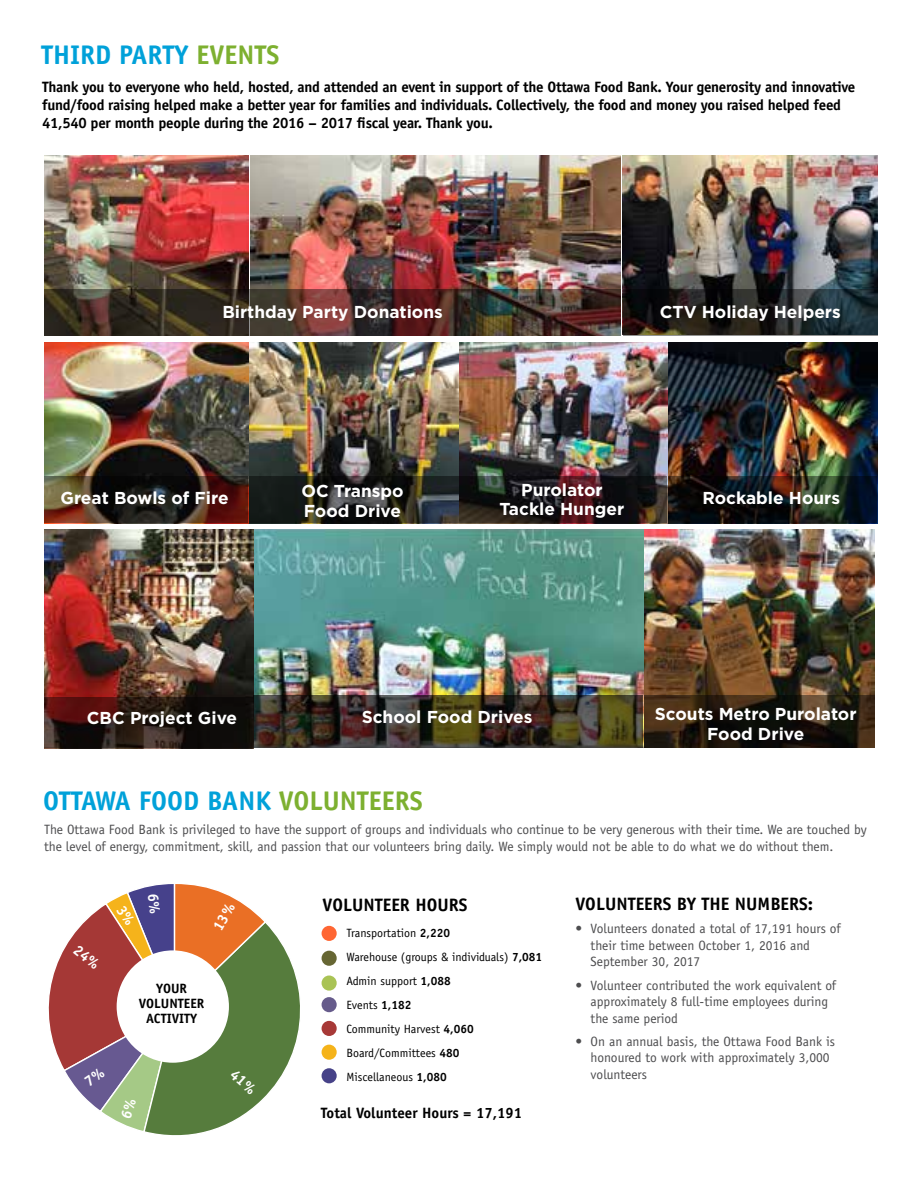
<style>
.page{position:relative;width:918px;height:1188px;background:#fff}
.page>*{position:absolute;margin:0;border:0;box-sizing:border-box;transform-origin:0 0}
.t1{font:700 27px "Officina Sans";color:#00a1d9}
.t2{font:700 18px "Officina Sans";color:#000}
.t3{font:700 17.25px/19.5px "Gotham";color:#fff;text-align:center}
.t4{font:700 15px/18px "Officina Sans";letter-spacing:-.02em;color:#000}
.t5{font:700 15px "Officina Sans";color:#000}
.t6{font:13.5px/16.5px "Officina Sans";letter-spacing:-.005em;color:#4d4d4f}
.t7{font:700 13.5px/15px "Officina Sans";color:#000;text-align:center}
.t8{font:12px/24px "Officina Sans";color:#000}
.s1{color:#7db030}
.s2{font-weight:700}
</style>
<div class="page">
<img style="left:623px;top:156px;width:255px;height:133px">
<img style="left:44px;top:529px;width:831px;height:219px">
<svg style="left:623px;top:289px;width:255px;height:46px;background:#1f2222"></svg>
<svg style="left:643px;top:695px;width:232px;height:53px;background:#281d11"></svg>
<img style="left:44px;top:155px;width:205px;height:181px">
<img style="left:251px;top:155px;width:370px;height:181px">
<img style="left:44px;top:289px;width:577px;height:46px">
<svg style="left:44px;top:697px;width:209px;height:50px;background:#281511"></svg>
<img style="left:44px;top:342px;width:834px;height:182px">
<svg style="left:44px;top:476px;width:204px;height:47px;background:#3c261c"></svg>
<svg style="left:249px;top:476px;width:210px;height:47px;background:#232622"></svg>
<svg style="left:460px;top:476px;width:207px;height:47px;background:#271b1a"></svg>
<svg style="left:668px;top:476px;width:209px;height:47px;background:#171b19"></svg>
<svg style="left:253px;top:695px;width:390px;height:53px;background:#3e3424"></svg>
<div style="left:322px;top:926px;width:15px;height:15px;background:#f63;border-radius:50%"></div>
<div style="left:322px;top:951px;width:15px;height:15px;background:#663;border-radius:50%"></div>
<div style="left:322px;top:976px;width:15px;height:15px;background:#a9c355;border-radius:50%"></div>
<div style="left:322px;top:997px;width:15px;height:15px;background:#665b8b;border-radius:50%"></div>
<div style="left:322px;top:1021px;width:15px;height:15px;background:#a73937;border-radius:50%"></div>
<div style="left:322px;top:1045px;width:15px;height:15px;background:#f5b31a;border-radius:50%"></div>
<div style="left:322px;top:1068px;width:15px;height:15px;background:#464288;border-radius:50%"></div>
<svg style="left:48px;top:884px;width:252px;height:252px"></svg>
<h1 class="t1" style="left:41px;top:38px;width:240px">THIRD PARTY <span class="s1">EVENTS</span></h1>
<p class="t4" style="left:42px;top:77px;width:815px">Thank you to everyone who held, hosted, and attended an event in support of the Ottawa Food Bank. Your generosity and innovative fund/food raising helped make a better year for families and individuals. Collectively, the food and money you raised helped feed<br>41,540 per month people during the 2016 – 2017 fiscal year. Thank you.</p>
<p class="t3" style="left:222px;top:302px;width:222px">Birthday Party Donations</p>
<p class="t3" style="left:660px;top:301px;width:183px">CTV Holiday Helpers</p>
<p class="t3" style="left:61px;top:488px;width:170px">Great Bowls of Fire</p>
<p class="t3" style="left:301px;top:481px;width:104px;text-align:left">OC Transpo<br>Food Drive</p>
<p class="t3" style="left:500px;top:480px;width:126px">Purolator<br>Tackle Hunger</p>
<p class="t3" style="left:702px;top:488px;width:139px">Rockable Hours</p>
<p class="t3" style="left:87px;top:708px;width:152px">CBC Project Give</p>
<p class="t3" style="left:362px;top:707px;width:172px">School Food Drives</p>
<h1 class="t1" style="left:43px;top:784px;width:381px">OTTAWA FOOD BANK <span class="s1">VOLUNTEERS</span></h1>
<p class="t3" style="left:655px;top:704px;width:203px">Scouts Metro Purolator<br>Food Drive</p>
<p class="t6" style="left:44px;top:821px;width:824px">The Ottawa Food Bank is privileged to have the support of groups and individuals who continue to be very generous with their time. We are touched by the level of energy, commitment, skill, and passion that our volunteers bring daily. We simply would not be able to do what we do without them.</p>
<p class="t7" style="left:139px;top:981px;width:67px">YOUR<br>VOLUNTEER<br>ACTIVITY</p>
<h2 class="t2" style="left:323px;top:894px;width:146px">VOLUNTEER HOURS</h2>
<p class="t8" style="left:346px;top:921px;width:197px">Transportation <span class="s2">2,220<br></span>Warehouse (groups &amp; individuals) <span class="s2">7,081<br></span>Admin support <span class="s2">1,088<br></span>Events <span class="s2">1,182<br></span>Community Harvest <span class="s2">4,060<br></span>Board/Committees <span class="s2">480<br></span>Miscellaneous <span class="s2">1,080</span></p>
<p class="t5" style="left:321px;top:1104px;width:203px">Total Volunteer Hours = 17,191</p>
<h2 class="t2" style="left:576px;top:893px;width:239px">VOLUNTEERS BY THE NUMBERS:</h2>
<p class="t6" style="left:591px;top:920px;width:252px;text-indent:-15px">• Volunteers donated a total of 17,191 hours of their time between October 1, 2016 and<br>September 30, 2017</p>
<p class="t6" style="left:591px;top:977px;width:247px;text-indent:-15px">• Volunteer contributed the work equivalent of approximately 8 full-time employees during the same period</p>
<p class="t6" style="left:591px;top:1033px;width:246px;text-indent:-15px">• On an annual basis, the Ottawa Food Bank is honoured to work with approximately 3,000 volunteers</p>
</div>
